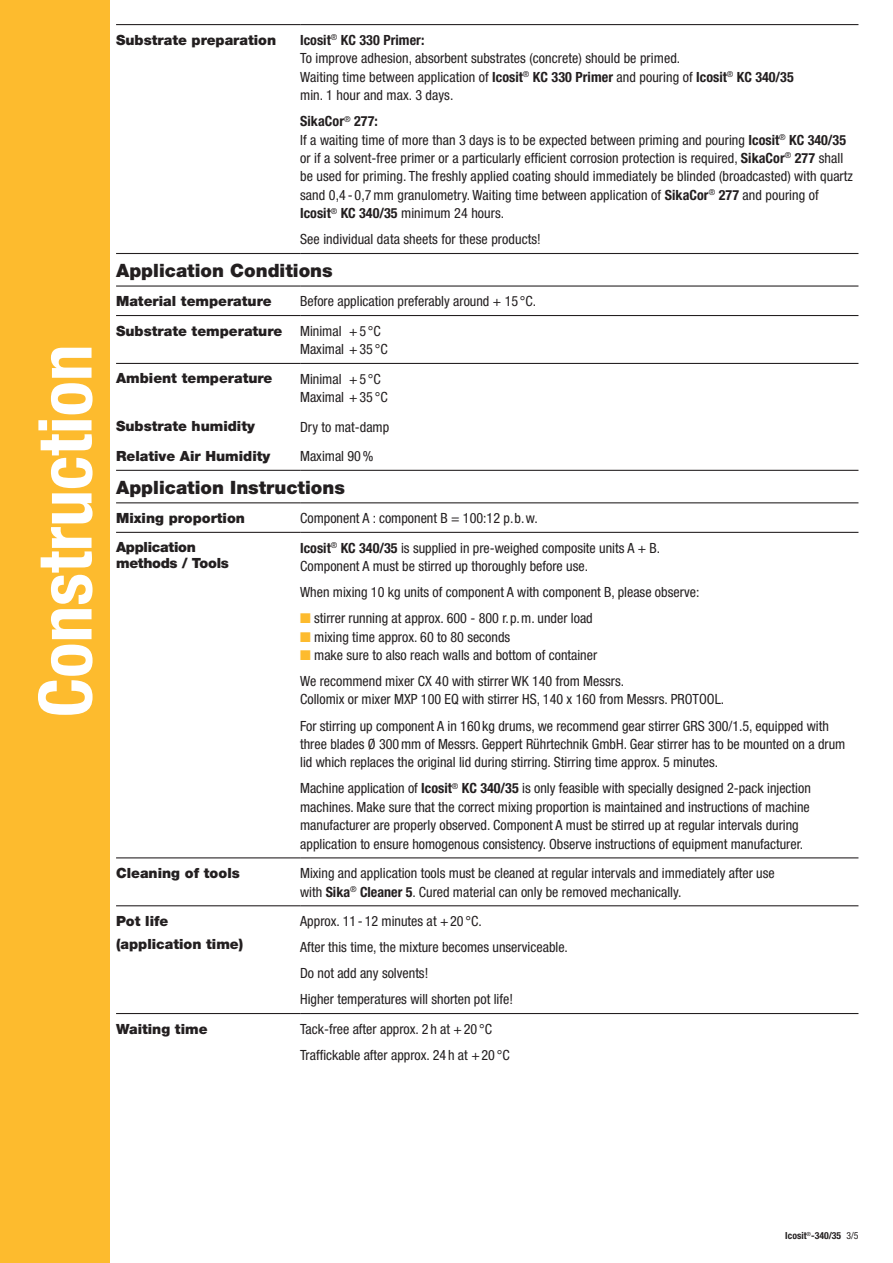
<style>
.page{position:relative;width:893px;height:1263px;background:#fff}
.page>*{position:absolute;margin:0;border:0;box-sizing:border-box;transform-origin:0 0}
.t1{font:700 condensed 73.65px "Helvetica Neue";color:#fff}
.t2{font:900 18.45px "Helvetica Neue";color:#231f20}
.t3{font:condensed 14.1px/18.5px "Helvetica Neue";color:#231f20}
.t4{font:900 14.1px/23px "Helvetica Neue";color:#231f20}
.t5{font:900 14.1px/15.3px "Helvetica Neue";letter-spacing:-.02em;color:#231f20}
.t6{font:700 condensed 9.75px "Helvetica Neue";color:#231f20}
.s1{font-weight:700}
.s2{color:#fdbb2e}
.s3{font-weight:400}
</style>
<div class="page">
<div style="left:0;top:0;width:110px;height:1263px;background:#fdbb2e"></div>
<hr style="left:116px;top:24px;width:184px;height:1px;background:#231f20">
<hr style="left:300px;top:24px;width:558px;height:1px;background:#231f20">
<hr style="left:116px;top:253px;width:184px;height:1px;background:#231f20">
<hr style="left:300px;top:253px;width:558px;height:1px;background:#231f20">
<hr style="left:116px;top:285px;width:184px;height:2px;background:#231f20">
<hr style="left:300px;top:285px;width:558px;height:2px;background:#231f20">
<hr style="left:116px;top:315px;width:184px;height:1px;background:#231f20">
<hr style="left:300px;top:315px;width:558px;height:1px;background:#231f20">
<hr style="left:116px;top:363px;width:184px;height:1px;background:#231f20">
<hr style="left:300px;top:363px;width:558px;height:1px;background:#231f20">
<hr style="left:116px;top:470px;width:184px;height:1px;background:#231f20">
<hr style="left:300px;top:470px;width:558px;height:1px;background:#231f20">
<hr style="left:116px;top:502px;width:184px;height:1px;background:#231f20">
<hr style="left:300px;top:502px;width:558px;height:1px;background:#231f20">
<hr style="left:116px;top:532px;width:184px;height:1px;background:#231f20">
<hr style="left:300px;top:532px;width:558px;height:1px;background:#231f20">
<hr style="left:116px;top:857px;width:184px;height:1px;background:#231f20">
<hr style="left:300px;top:857px;width:558px;height:1px;background:#231f20">
<hr style="left:116px;top:905px;width:184px;height:1px;background:#231f20">
<hr style="left:300px;top:905px;width:558px;height:1px;background:#231f20">
<hr style="left:116px;top:1013px;width:184px;height:1px;background:#231f20">
<hr style="left:300px;top:1013px;width:558px;height:1px;background:#231f20">
<p class="t1" style="left:21px;top:717px;width:375px;rotate:-90deg">Construction</p>
<p class="t4" style="left:116px;top:28px;width:162px">Substrate preparation</p>
<p class="t3" style="left:300px;top:31px;width:495px"><span class="s1">Icosit</span><sup>®</sup> <span class="s1">KC 330 Primer:<br></span>To improve adhesion, absorbent substrates (concrete) should be primed.<br>Waiting time between application of <span class="s1">Icosit</span><sup>®</sup> <span class="s1">KC 330 Primer</span> and pouring of <span class="s1">Icosit</span><sup>®</sup> <span class="s1">KC 340/35 </span>min. 1 hour and max. 3 days.</p>
<p class="t3" style="left:300px;top:112px;width:554px"><span class="s1">SikaCor</span><sup>®</sup> <span class="s1">277:<br></span>If a waiting time of more than 3 days is to be expected between priming and pouring <span class="s1">Icosit</span><sup>®</sup> <span class="s1">KC 340/35 </span>or if a solvent-free primer or a particularly efficient corrosion protection is required, <span class="s1">SikaCor</span><sup>®</sup> <span class="s1">277</span> shall be used for priming. The freshly applied coating should immediately be blinded (broadcasted) with quartz sand 0,4 - 0,7mm granulometry. Waiting time between application of <span class="s1">SikaCor</span><sup>®</sup> <span class="s1">277</span> and pouring of <span class="s1">Icosit</span><sup>®</sup> <span class="s1">KC 340/35</span> minimum 24 hours.</p>
<p class="t3" style="left:300px;top:230px;width:242px">See individual data sheets for these products!</p>
<p class="t2" style="left:116px;top:259px;width:218px">Application Conditions</p>
<p class="t4" style="left:116px;top:289px;width:157px">Material temperature</p>
<p class="t3" style="left:300px;top:292px;width:238px">Before application preferably around + 15 °C.</p>
<p class="t4" style="left:116px;top:319px;width:168px">Substrate temperature</p>
<p class="t3" style="left:300px;top:321px;width:89px">Minimal +5 °C<br>Maximal +35 °C</p>
<p class="t4" style="left:116px;top:367px;width:158px">Ambient temperature</p>
<p class="t3" style="left:300px;top:369px;width:89px">Minimal +5 °C<br>Maximal +35 °C</p>
<p class="t4" style="left:116px;top:415px;width:140px">Substrate humidity</p>
<p class="t3" style="left:300px;top:417px;width:91px">Dry to mat-damp</p>
<p class="t4" style="left:116px;top:444px;width:156px">Relative Air Humidity</p>
<p class="t3" style="left:300px;top:447px;width:75px">Maximal 90%</p>
<p class="t2" style="left:116px;top:476px;width:230px">Application Instructions</p>
<p class="t4" style="left:116px;top:506px;width:130px">Mixing proportion</p>
<p class="t3" style="left:300px;top:509px;width:239px">Component A : component B = 100:12 p.b.w.</p>
<p class="t5" style="left:116px;top:540px;width:114px">Application methods / Tools</p>
<p class="t3" style="left:300px;top:538px;width:362px"><span class="s1">Icosit</span><sup>®</sup> <span class="s1">KC 340/35</span> is supplied in pre-weighed composite units A + B.<br>Component A must be stirred up thoroughly before use.</p>
<p class="t3" style="left:300px;top:583px;width:401px">When mixing 10 kg units of component A with component B, please observe:</p>
<p class="t3" style="left:300px;top:609px;width:294px"><span class="s2">■</span> stirrer running at approx. 600 - 800 r.p.m. under load</p>
<p class="t3" style="left:300px;top:627px;width:212px"><span class="s2">■</span> mixing time approx. 60 to 80 seconds</p>
<p class="t3" style="left:300px;top:642px;width:325px;line-height:26.1px"><span class="s2">■</span> make sure to also reach walls and bottom of container<br>We recommend mixer CX 40 with stirrer WK 140 from Messrs.</p>
<p class="t3" style="left:300px;top:686px;width:530px;line-height:26.1px">Collomix or mixer MXP 100 EQ with stirrer HS, 140 x 160 from Messrs. PROTOOL.<br>For stirring up component A in 160 kg drums, we recommend gear stirrer GRS 300/1.5, equipped with</p>
<p class="t3" style="left:300px;top:735px;width:547px">three blades Ø 300mm of Messrs. Geppert Rührtechnik GmbH. Gear stirrer has to be mounted on a drum lid which replaces the original lid during stirring. Stirring time approx. 5 minutes.</p>
<p class="t3" style="left:300px;top:779px;width:512px">Machine application of <span class="s1">Icosit</span><sup>®</sup> <span class="s1">KC 340/35</span> is only feasible with specially designed 2-pack injection machines. Make sure that the correct mixing proportion is maintained and instructions of machine manufacturer are properly observed. Component A must be stirred up at regular intervals during application to ensure homogenous consistency. Observe instructions of equipment manufacturer.</p>
<p class="t4" style="left:116px;top:861px;width:125px">Cleaning of tools</p>
<p class="t3" style="left:300px;top:864px;width:476px">Mixing and application tools must be cleaned at regular intervals and immediately after use with <span class="s1">Sika</span><sup>®</sup> <span class="s1">Cleaner 5</span>. Cured material can only be removed mechanically.</p>
<p class="t4" style="left:116px;top:909px;width:129px">Pot life (application time)</p>
<p class="t3" style="left:300px;top:908px;width:269px;line-height:26.1px">Approx. 11 - 12 minutes at +20 °C.<br>After this time, the mixture becomes unserviceable.<br>Do not add any solvents!<br>Higher temperatures will shorten pot life!</p>
<p class="t4" style="left:116px;top:1017px;width:93px">Waiting time</p>
<p class="t3" style="left:300px;top:1016px;width:211px;line-height:26.1px">Tack-free after approx. 2 h at +20 °C<br>Traffickable after approx. 24 h at +20 °C</p>
<p class="t6" style="left:785px;top:1229px;width:75px">Icosit<sup>®</sup>-340/35 <span class="s3">3/5</span></p>
</div>
